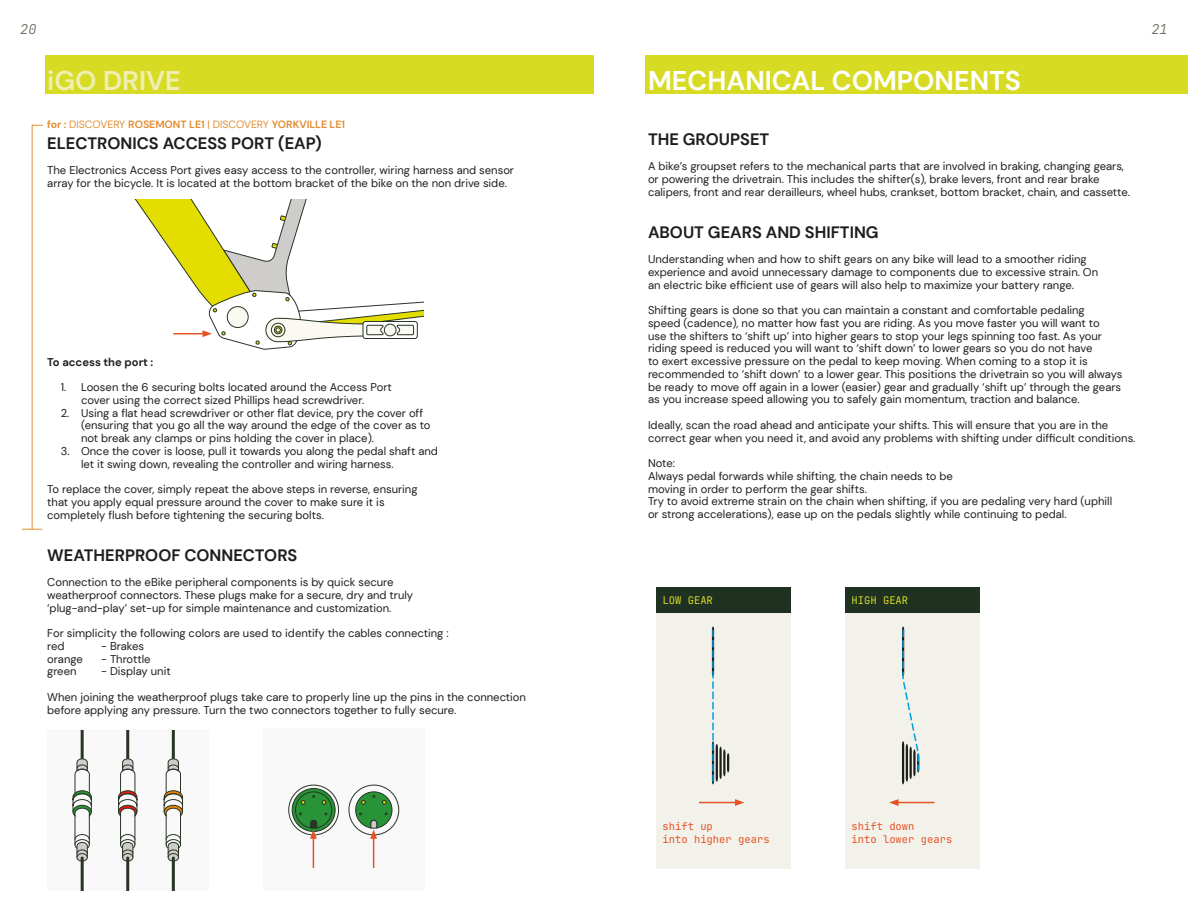
<style>
.page{position:relative;width:1188px;height:918px;background:#fff}
.page>*{position:absolute;margin:0;border:0;box-sizing:border-box;transform-origin:0 0}
.t1{font:700 27px "DM Sans";color:#fff}
.t2{font:700 27px "DM Sans";color:#eeefb0}
.t3{font:700 16.5px "DM Sans";color:#1d1d1b}
.t4{font:italic 13.5px "Jet Brains Mono";color:#697063}
.t5{font:11.25px/12.8px "DM Sans";color:#1d1d1b}
.t6{font:700 11.25px "DM Sans";color:#1d1d1b}
.t7{font:700 10.5px "DM Sans";color:#e38e33}
.t8{font:10.5px/12.6px "Jet Brains Mono";color:#e65226}
.t9{font:10.5px "Jet Brains Mono";color:#d8db24}
.s1{font-weight:400}
</style>
<div class="page">
<div style="left:45px;top:55px;width:549px;height:39px;background:#d8db24"></div>
<div style="left:646px;top:55px;width:542px;height:39px;background:#d8db24"></div>
<svg style="left:22px;top:124px;width:21px;height:406px"></svg>
<svg style="left:135px;top:200px;width:288px;height:149px"></svg>
<div style="left:47px;top:729px;width:162px;height:162px;background:#f9f9fa"></div>
<hr style="left:81px;top:730px;width:3px;height:32px;background:#283525">
<hr style="left:81px;top:858px;width:3px;height:33px;background:#283525">
<svg style="left:72px;top:758px;width:20px;height:104px"></svg>
<hr style="left:126px;top:730px;width:3px;height:32px;background:#283525">
<hr style="left:126px;top:858px;width:3px;height:33px;background:#283525">
<svg style="left:118px;top:758px;width:20px;height:104px"></svg>
<hr style="left:172px;top:730px;width:3px;height:32px;background:#283525">
<hr style="left:172px;top:858px;width:3px;height:33px;background:#283525">
<svg style="left:164px;top:758px;width:19px;height:104px"></svg>
<div style="left:263px;top:729px;width:162px;height:162px;background:#f9f9fa"></div>
<svg style="left:349px;top:785px;width:50px;height:50px"></svg>
<div style="left:349px;top:785px;width:50px;height:50px;border:1px solid #283525;border-radius:50%"></div>
<svg style="left:289px;top:785px;width:50px;height:50px"></svg>
<div style="left:288px;top:785px;width:51px;height:50px;border:1px solid #283525;border-radius:50%"></div>
<svg style="left:292px;top:789px;width:43px;height:42px"></svg>
<div style="left:292px;top:788px;width:43px;height:44px;border:1px solid #283525;border-radius:50%"></div>
<hr style="left:313px;top:836px;width:1px;height:32px;background:#e65226">
<svg style="left:295px;top:791px;width:37px;height:48px"></svg>
<hr style="left:373px;top:836px;width:1px;height:32px;background:#e65226">
<svg style="left:355px;top:791px;width:38px;height:48px"></svg>
<div style="left:656px;top:587px;width:135px;height:282px;background:#f3f2ea"></div>
<hr style="left:699px;top:802px;width:38px;height:1px;background:#e65226">
<svg style="left:735px;top:799px;width:9px;height:7px"></svg>
<svg style="left:712px;top:626px;width:17px;height:158px"></svg>
<div style="left:656px;top:587px;width:135px;height:25px;background:#1f3222"></div>
<div style="left:845px;top:587px;width:135px;height:282px;background:#f3f2ea"></div>
<hr style="left:896px;top:802px;width:38px;height:1px;background:#e65226">
<svg style="left:889px;top:799px;width:9px;height:7px"></svg>
<svg style="left:902px;top:626px;width:18px;height:158px"></svg>
<div style="left:845px;top:587px;width:135px;height:25px;background:#1f3222"></div>
<p class="t4" style="left:20px;top:19px;width:18px">20</p>
<p class="t4" style="left:1152px;top:19px;width:18px">21</p>
<h1 class="t2" style="left:47px;top:64px;width:135px">iGO DRIVE</h1>
<p class="t7" style="left:47px;top:118px;width:299px">for : <span class="s1">DISCOVERY</span> ROSEMONT LE1 <span class="s1">| DISCOVERY</span> YORKVILLE LE1</p>
<h2 class="t3" style="left:47px;top:133px;width:276px">ELECTRONICS ACCESS PORT (EAP)</h2>
<p class="t5" style="left:47px;top:164px;width:468px">The Electronics Access Port gives easy access to the controller, wiring harness and sensor array for the bicycle. It is located at the bottom bracket of the bike on the non drive side.</p>
<p class="t6" style="left:47px;top:355px;width:108px">To access the port :</p>
<p class="t5" style="left:81px;top:381px;width:312px;text-indent:-20px">1. Loosen the 6 securing bolts located around the Access Port cover using the correct sized Phillips head screwdriver.</p>
<p class="t5" style="left:81px;top:406px;width:351px;text-indent:-20px">2. Using a flat head screwdriver or other flat device, pry the cover off (ensuring that you go all the way around the edge of the cover as to not break any clamps or pins holding the cover in place).</p>
<p class="t5" style="left:81px;top:445px;width:358px;text-indent:-20px">3. Once the cover is loose, pull it towards you along the pedal shaft and let it swing down, revealing the controller and wiring harness.</p>
<p class="t5" style="left:47px;top:483px;width:372px">To replace the cover, simply repeat the above steps in reverse, ensuring that you apply equal pressure around the cover to make sure it is completely flush before tightening the securing bolts.</p>
<h2 class="t3" style="left:47px;top:545px;width:252px">WEATHERPROOF CONNECTORS</h2>
<p class="t5" style="left:47px;top:576px;width:367px">Connection to the eBike peripheral components is by quick secure weatherproof connectors. These plugs make for a secure, dry and truly ‘plug-and-play’ set-up for simple maintenance and customization.</p>
<p class="t5" style="left:47px;top:627px;width:403px">For simplicity the following colors are used to identify the cables connecting : red</p>
<p class="t5" style="left:101px;top:640px;width:44px">- Brakes</p>
<p class="t5" style="left:47px;top:652px;width:37px">orange</p>
<p class="t5" style="left:101px;top:652px;width:51px">- Throttle</p>
<p class="t5" style="left:47px;top:665px;width:31px">green</p>
<p class="t5" style="left:101px;top:665px;width:71px">- Display unit</p>
<p class="t5" style="left:47px;top:691px;width:480px">When joining the weatherproof plugs take care to properly line up the pins in the connection before applying any pressure. Turn the two connectors together to fully secure.</p>
<h1 class="t1" style="left:648px;top:64px;width:375px">MECHANICAL COMPONENTS</h1>
<h2 class="t3" style="left:648px;top:129px;width:123px">THE GROUPSET</h2>
<p class="t5" style="left:648px;top:160px;width:484px">A bike’s groupset refers to the mechanical parts that are involved in braking, changing gears, or powering the drivetrain. This includes the shifter(s), brake levers, front and rear brake calipers, front and rear derailleurs, wheel hubs, crankset, bottom bracket, chain, and cassette.</p>
<h2 class="t3" style="left:648px;top:222px;width:232px">ABOUT GEARS AND SHIFTING</h2>
<p class="t5" style="left:648px;top:253px;width:452px">Understanding when and how to shift gears on any bike will lead to a smoother riding experience and avoid unnecessary damage to components due to excessive strain. On an electric bike efficient use of gears will also help to maximize your battery range.</p>
<p class="t5" style="left:648px;top:304px;width:476px">Shifting gears is done so that you can maintain a constant and comfortable pedaling<br>speed (cadence), no matter how fast you are riding. As you move faster you will want to<br>use the shifters to ‘shift up’ into higher gears to stop your legs spinning too fast. As your riding speed is reduced you will want to ‘shift down’ to lower gears so you do not have<br>to exert excessive pressure on the pedal to keep moving. When coming to a stop it is recommended to ‘shift down’ to a lower gear. This positions the drivetrain so you will always be ready to move off again in a lower (easier) gear and gradually ‘shift up’ through the gears as you increase speed allowing you to safely gain momentum, traction and balance.</p>
<p class="t5" style="left:648px;top:418px;width:489px">Ideally, scan the road ahead and anticipate your shifts. This will ensure that you are in the correct gear when you need it, and avoid any problems with shifting under difficult conditions.</p>
<p class="t5" style="left:648px;top:457px;width:466px">Note:<br>Always pedal forwards while shifting, the chain needs to be<br>moving in order to perform the gear shifts.<br>Try to avoid extreme strain on the chain when shifting, if you are pedaling very hard (uphill or strong accelerations), ease up on the pedals slightly while continuing to pedal.</p>
<p class="t9" style="left:663px;top:592px;width:52px">LOW GEAR</p>
<p class="t9" style="left:852px;top:592px;width:58px">HIGH GEAR</p>
<p class="t8" style="left:663px;top:820px;width:109px">shift up<br>into higher gears</p>
<p class="t8" style="left:852px;top:820px;width:102px">shift down<br>into lower gears</p>
</div>
